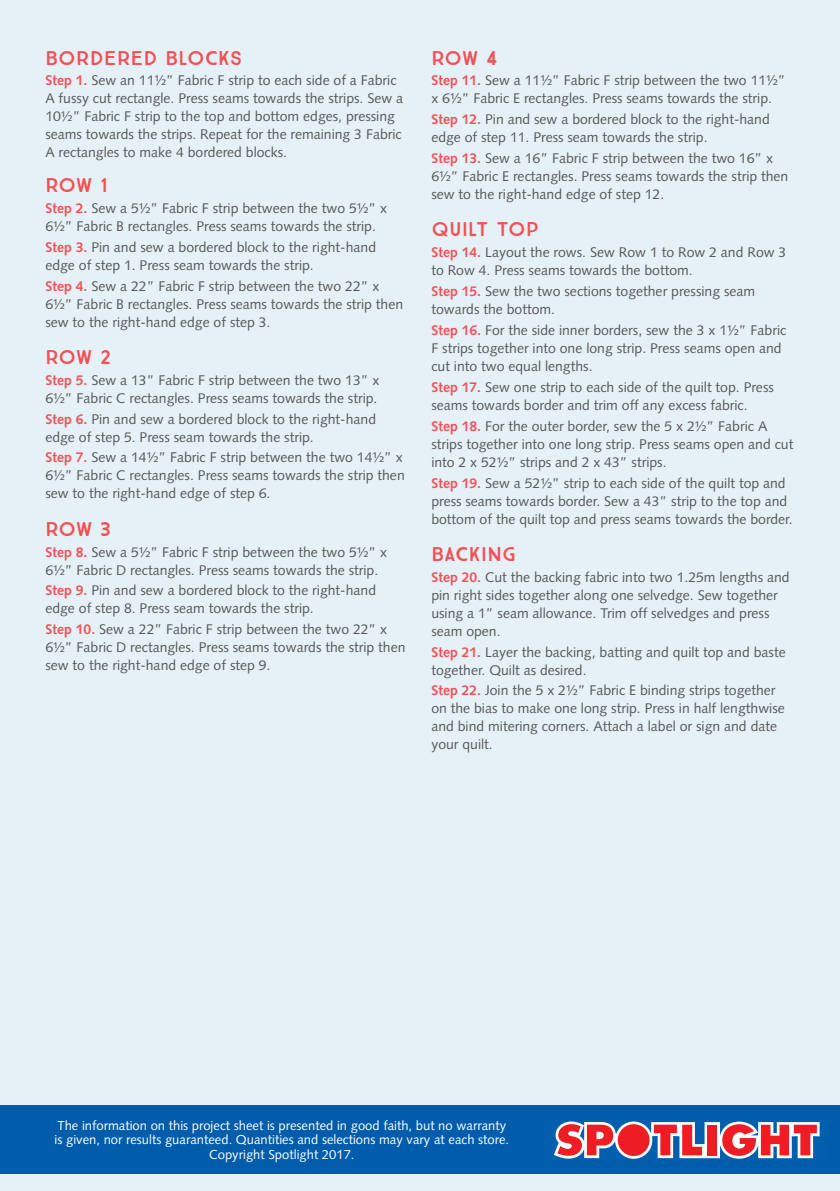
<style>
.page{position:relative;width:840px;height:1191px;background:#fff}
.page>*{position:absolute;margin:0;border:0;box-sizing:border-box;transform-origin:0 0}
.t1{font:20px "True North";letter-spacing:.02em;color:#f05257}
.t2{font:14px/18px "Syntax LT Std";color:#57585a}
.t3{font:13px/14.4px "Syntax LT Std";color:#fff;text-align:center}
.s1{font-weight:700;color:#f05257}
</style>
<div class="page">
<div style="left:0;top:0;width:839px;height:1191px;background:#e5f1f6"></div>
<div style="left:0;top:1104px;width:839px;height:69px;background:#015dac"></div>
<svg style="left:554px;top:1121px;width:265px;height:37px"></svg>
<p class="t1" style="left:45px;top:46px;width:198px">BORDERED BLOCKS</p>
<p class="t2" style="left:45px;top:72px;width:359px"><span class="s1">Step 1.</span> Sew an 11½” Fabric F strip to each side of a Fabric A fussy cut rectangle. Press seams towards the strips. Sew a 10½” Fabric F strip to the top and bottom edges, pressing seams towards the strips. Repeat for the remaining 3 Fabric A rectangles to make 4 bordered blocks.</p>
<p class="t1" style="left:45px;top:173px;width:64px">ROW 1</p>
<p class="t2" style="left:45px;top:199px;width:343px"><span class="s1">Step 2.</span> Sew a 5½” Fabric F strip between the two 5½” x<br>6½” Fabric B rectangles. Press seams towards the strip.</p>
<p class="t2" style="left:45px;top:238px;width:332px"><span class="s1">Step 3.</span> Pin and sew a bordered block to the right-hand edge of step 1. Press seam towards the strip.</p>
<p class="t2" style="left:45px;top:277px;width:359px"><span class="s1">Step 4.</span> Sew a 22” Fabric F strip between the two 22” x<br>6½” Fabric B rectangles. Press seams towards the strip then sew to the right-hand edge of step 3.</p>
<p class="t1" style="left:45px;top:345px;width:68px">ROW 2</p>
<p class="t2" style="left:45px;top:371px;width:335px"><span class="s1">Step 5.</span> Sew a 13” Fabric F strip between the two 13” x<br>6½” Fabric C rectangles. Press seams towards the strip.</p>
<p class="t2" style="left:45px;top:410px;width:332px"><span class="s1">Step 6.</span> Pin and sew a bordered block to the right-hand edge of step 5. Press seam towards the strip.</p>
<p class="t2" style="left:45px;top:448px;width:360px"><span class="s1">Step 7.</span> Sew a 14½” Fabric F strip between the two 14½” x<br>6½” Fabric C rectangles. Press seams towards the strip then sew to the right-hand edge of step 6.</p>
<p class="t1" style="left:45px;top:517px;width:68px">ROW 3</p>
<p class="t2" style="left:45px;top:543px;width:343px"><span class="s1">Step 8.</span> Sew a 5½” Fabric F strip between the two 5½” x<br>6½” Fabric D rectangles. Press seams towards the strip.</p>
<p class="t2" style="left:45px;top:581px;width:332px"><span class="s1">Step 9.</span> Pin and sew a bordered block to the right-hand edge of step 8. Press seam towards the strip.</p>
<p class="t2" style="left:45px;top:620px;width:361px"><span class="s1">Step 10.</span> Sew a 22” Fabric F strip between the two 22” x<br>6½” Fabric D rectangles. Press seams towards the strip then sew to the right-hand edge of step 9.</p>
<p class="t1" style="left:431px;top:46px;width:68px">ROW 4</p>
<p class="t2" style="left:431px;top:72px;width:356px"><span class="s1">Step 11.</span> Sew a 11½” Fabric F strip between the two 11½” x 6½” Fabric E rectangles. Press seams towards the strip.</p>
<p class="t2" style="left:431px;top:110px;width:340px"><span class="s1">Step 12.</span> Pin and sew a bordered block to the right-hand edge of step 11. Press seam towards the strip.</p>
<p class="t2" style="left:431px;top:149px;width:358px"><span class="s1">Step 13.</span> Sew a 16” Fabric F strip between the two 16” x<br>6½” Fabric E rectangles. Press seams towards the strip then sew to the right-hand edge of step 12.</p>
<p class="t1" style="left:431px;top:218px;width:109px">QUILT TOP</p>
<p class="t2" style="left:431px;top:243px;width:356px"><span class="s1">Step 14.</span> Layout the rows. Sew Row 1 to Row 2 and Row 3 to Row 4. Press seams towards the bottom.</p>
<p class="t2" style="left:431px;top:282px;width:325px"><span class="s1">Step 15.</span> Sew the two sections together pressing seam towards the bottom.</p>
<p class="t2" style="left:431px;top:321px;width:356px"><span class="s1">Step 16.</span> For the side inner borders, sew the 3 x 1½” Fabric<br>F strips together into one long strip. Press seams open and cut into two equal lengths.</p>
<p class="t2" style="left:431px;top:378px;width:344px"><span class="s1">Step 17.</span> Sew one strip to each side of the quilt top. Press seams towards border and trim off any excess fabric.</p>
<p class="t2" style="left:431px;top:417px;width:363px"><span class="s1">Step 18.</span> For the outer border, sew the 5 x 2½” Fabric A strips together into one long strip. Press seams open and cut into 2 x 52½” strips and 2 x 43” strips.</p>
<p class="t2" style="left:431px;top:474px;width:363px"><span class="s1">Step 19.</span> Sew a 52½” strip to each side of the quilt top and press seams towards border. Sew a 43” strip to the top and bottom of the quilt top and press seams towards the border.</p>
<p class="t1" style="left:431px;top:542px;width:86px">BACKING</p>
<p class="t2" style="left:431px;top:568px;width:359px"><span class="s1">Step 20.</span> Cut the backing fabric into two 1.25m lengths and pin right sides together along one selvedge. Sew together using a 1” seam allowance. Trim off selvedges and press seam open.</p>
<p class="t2" style="left:431px;top:643px;width:355px"><span class="s1">Step 21.</span> Layer the backing, batting and quilt top and baste together. Quilt as desired.</p>
<p class="t2" style="left:431px;top:681px;width:355px"><span class="s1">Step 22.</span> Join the 5 x 2½” Fabric E binding strips together on the bias to make one long strip. Press in half lengthwise and bind mitering corners. Attach a label or sign and date your quilt.</p>
<p class="t3" style="left:54px;top:1118px;width:456px">The information on this project sheet is presented in good faith, but no warranty is given, nor results guaranteed. Quantities and selections may vary at each store.<br>Copyright Spotlight 2017.</p>
</div>
